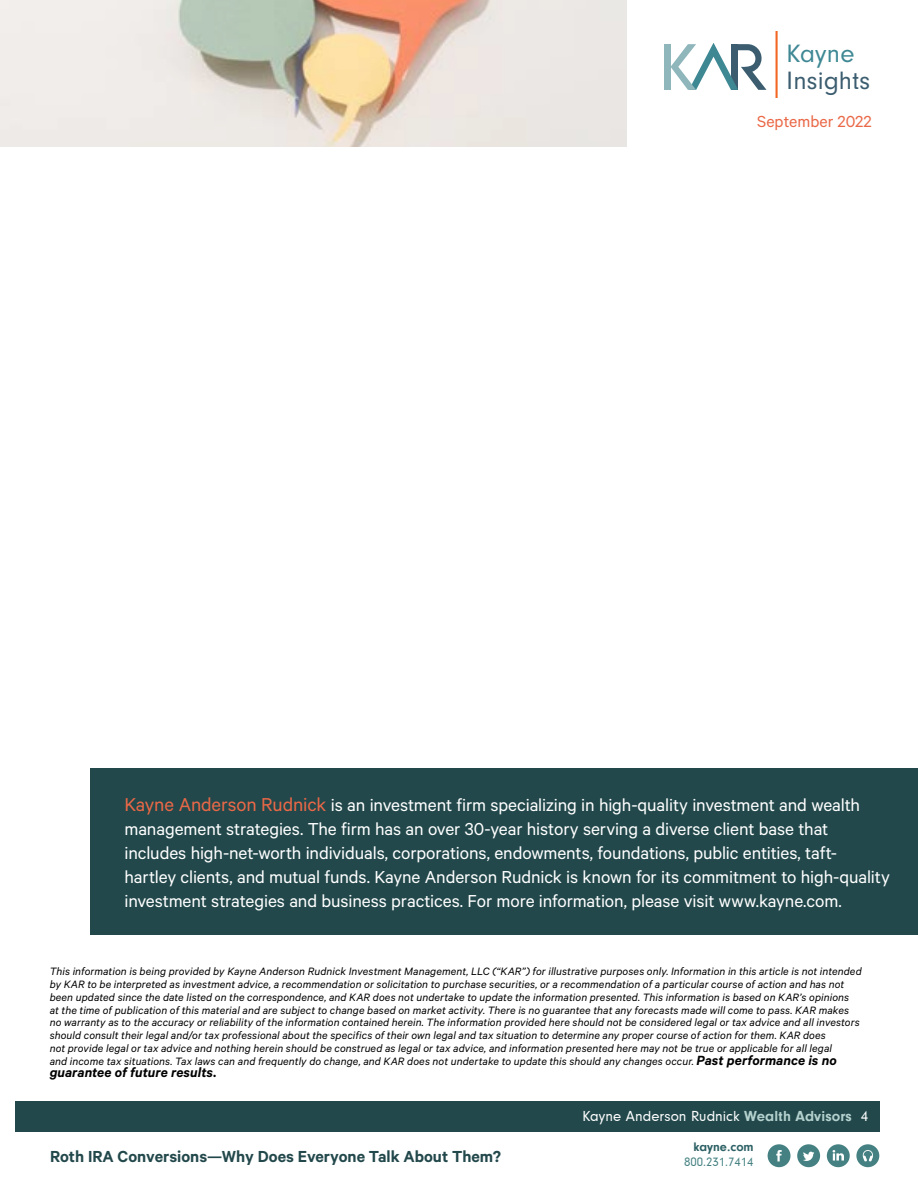
<style>
.page{position:relative;width:918px;height:1188px;background:#fff}
.page>*{position:absolute;margin:0;border:0;box-sizing:border-box;transform-origin:0 0}
.t1{font:26.1px "Neuzeit Gro";letter-spacing:.01em;color:#3b5d6f}
.t2{font:26.1px "Neuzeit Gro";letter-spacing:.005em;color:#3e8894}
.t3{font:19.5px/24px "Calibre";letter-spacing:-.005em;color:#fff}
.t4{font:600 18px "Calibre";color:#22484b}
.t5{font:18px "Calibre";color:#ea6847}
.t6{font:15px "Neuzeit Gro";color:#fff}
.t7{font:italic 600 15px "Calibre";letter-spacing:.005em;color:#000}
.t8{font:12.75px "Neuzeit Gro";color:#458182}
.t9{font:700 12.75px "Neuzeit Gro";color:#2c6064}
.t10{font:italic 12px/12.8px "Calibre";letter-spacing:.01em;color:#000}
.s1{font-size:21px;color:#ea6847}
.s2{font-weight:600;font-size:15px}
.s3{font-weight:700;color:#b4d1ce}
</style>
<div class="page">
<div style="left:91px;top:768px;width:827px;height:167px;background:#22484b"></div>
<div style="left:15px;top:1101px;width:864px;height:31px;background:#22484b"></div>
<img style="left:0;top:0;width:626px;height:147px">
<div style="left:797px;top:1144px;width:23px;height:23px;background:#458182;border-radius:50%"></div>
<svg style="left:803px;top:1152px;width:11px;height:9px"></svg>
<div style="left:768px;top:1144px;width:23px;height:23px;background:#458182;border-radius:50%"></div>
<svg style="left:776px;top:1150px;width:6px;height:11px"></svg>
<div style="left:827px;top:1144px;width:23px;height:23px;background:#458182;border-radius:50%"></div>
<svg style="left:833px;top:1150px;width:11px;height:11px"></svg>
<div style="left:856px;top:1144px;width:23px;height:23px;background:#458182;border-radius:50%"></div>
<svg style="left:863px;top:1150px;width:10px;height:12px"></svg>
<div style="left:664px;top:44px;width:7px;height:46px;background:#8fb6bb"></div>
<svg style="left:671px;top:43px;width:96px;height:47px"></svg>
<hr style="left:776px;top:32px;width:2px;height:66px;background:#f26522">
<h1 class="t2" style="left:787px;top:40px;width:69px">Kayne</h1>
<h1 class="t1" style="left:787px;top:66px;width:85px">Insights</h1>
<h3 class="t5" style="left:757px;top:110px;width:116px">September 2022</h3>
<p class="t3" style="left:124px;top:792px;width:767px"><span class="s1">Kayne Anderson Rudnick</span> is an investment firm specializing in high-quality investment and wealth management strategies. The firm has an over 30-year history serving a diverse client base that includes high-net-worth individuals, corporations, endowments, foundations, public entities, taft&shy;hartley clients, and mutual funds. Kayne Anderson Rudnick is known for its commitment to high-quality investment strategies and business practices. For more information, please visit www.kayne.com.</p>
<p class="t10" style="left:50px;top:965px;width:814px">This information is being provided by Kayne Anderson Rudnick Investment Management, LLC (“KAR”) for illustrative purposes only. Information in this article is not intended by KAR to be interpreted as investment advice, a recommendation or solicitation to purchase securities, or a recommendation of a particular course of action and has not been updated since the date listed on the correspondence, and KAR does not undertake to update the information presented. This information is based on KAR’s opinions<br>at the time of publication of this material and are subject to change based on market activity. There is no guarantee that any forecasts made will come to pass. KAR makes no warranty as to the accuracy or reliability of the information contained herein. The information provided here should not be considered legal or tax advice and all investors should consult their legal and/or tax professional about the specifics of their own legal and tax situation to determine any proper course of action for them. KAR does<br>not provide legal or tax advice and nothing herein should be construed as legal or tax advice, and information presented here may not be true or applicable for all legal<br>and income tax situations. Tax laws can and frequently do change, and KAR does not undertake to update this should any changes occur. <span class="s2">Past performance is no</span></p>
<p class="t7" style="left:50px;top:1064px;width:168px">guarantee of future results.</p>
<h3 class="t4" style="left:50px;top:1145px;width:452px">Roth IRA Conversions—Why Does Everyone Talk About Them?</h3>
<p class="t6" style="left:582px;top:1108px;width:288px">Kayne Anderson Rudnick <span class="s3">Wealth Advisors</span> 4</p>
<p class="t9" style="left:693px;top:1140px;width:62px">kayne.com</p>
<p class="t8" style="left:684px;top:1155px;width:71px">800.231.7414</p>
</div>
